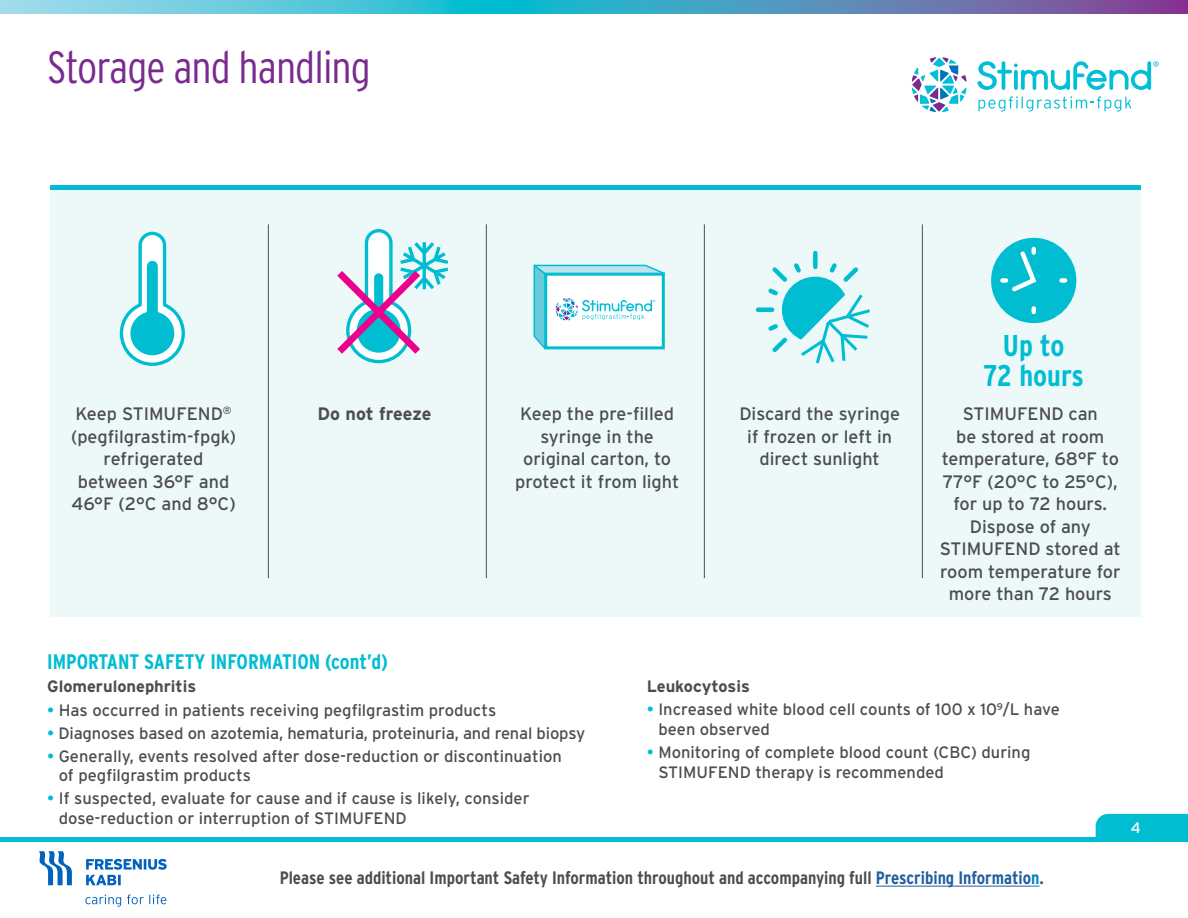
<style>
.page{position:relative;width:1188px;height:918px;background:#fff}
.page>*{position:absolute;margin:0;border:0;box-sizing:border-box;transform-origin:0 0}
.t1{font:300 45px "Interstate Condensed";letter-spacing:-.02em;color:#7a2a90}
.t2{font:700 30px/30px "Interstate Condensed";color:#00bdd2;text-align:center}
.t3{font:700 21px "Interstate Condensed";color:#00bdd2}
.t4{font:18px/22.5px "Interstate";color:#4c4d4d;text-align:center}
.t5{font:700 18px "Interstate Condensed";color:#4c4d4d}
.t6{font:700 18px "Interstate";color:#4c4d4d}
.t7{font:16.5px/19.8px "Interstate";color:#4c4d4d}
.t8{font:700 16.5px "Interstate";color:#4c4d4d}
.t9{font:15px "Interstate";color:#fff}
.s1{color:#00bdd2}
.s2{color:#215e9e}
.s3{color:#0081c9}
</style>
<div class="page">
<div style="left:0;top:837px;width:1188px;height:5px;background:#00bdd2"></div>
<div style="left:1096px;top:814px;width:92px;height:23px;background:#00bdd2"></div>
<svg style="left:39px;top:851px;width:33px;height:34px"></svg>
<svg style="left:86px;top:859px;width:81px;height:26px"></svg>
<svg style="left:85px;top:894px;width:81px;height:13px"></svg>
<svg style="left:1px;top:0;width:1187px;height:14px"></svg>
<hr style="left:876px;top:886px;width:155px;height:1px;background:#215e9e">
<div style="left:50px;top:186px;width:1090px;height:431px;background:#edf8f9"></div>
<hr style="left:268px;top:224px;width:1px;height:354px;background:#4c4d4d">
<hr style="left:486px;top:224px;width:1px;height:354px;background:#4c4d4d">
<hr style="left:704px;top:224px;width:1px;height:354px;background:#4c4d4d">
<hr style="left:922px;top:224px;width:1px;height:354px;background:#4c4d4d">
<div style="left:50px;top:185px;width:1091px;height:5px;background:#00bdd2"></div>
<svg style="left:337px;top:229px;width:112px;height:135px"></svg>
<div style="left:813px;top:253px;width:5px;height:14px;background:#00bdd2"></div>
<div style="left:758px;top:307px;width:14px;height:5px;background:#00bdd2"></div>
<svg style="left:765px;top:259px;width:105px;height:105px"></svg>
<div style="left:995px;top:242px;width:78px;height:77px;background:#00bdd2;border-radius:50%"></div>
<div style="left:991px;top:238px;width:85px;height:85px;border:8px solid #00bdd2;border-radius:50%"></div>
<svg style="left:1032px;top:308px;width:4px;height:4px"></svg>
<svg style="left:1002px;top:248px;width:35px;height:44px"></svg>
<svg style="left:1062px;top:278px;width:3px;height:5px"></svg>
<svg style="left:119px;top:231px;width:66px;height:135px"></svg>
<svg style="left:533px;top:264px;width:132px;height:86px"></svg>
<svg style="left:912px;top:57px;width:55px;height:55px"></svg>
<svg style="left:977px;top:61px;width:182px;height:29px"></svg>
<svg style="left:978px;top:96px;width:154px;height:16px"></svg>
<h1 class="t1" style="left:47px;top:42px;width:325px">Storage and handling</h1>
<h2 class="t2" style="left:983px;top:330px;width:102px">Up to<br>72 hours</h2>
<p class="t4" style="left:71px;top:403px;width:167px">Keep STIMUFEND<sup>® </sup>(pegfilgrastim-fpgk) refrigerated between 36°F and<br>46°F (2°C and 8°C)</p>
<p class="t6" style="left:318px;top:404px;width:116px">Do not freeze</p>
<p class="t4" style="left:515px;top:403px;width:166px">Keep the pre-filled syringe in the original carton, to protect it from light</p>
<p class="t4" style="left:739px;top:403px;width:162px">Discard the syringe if frozen or left in direct sunlight</p>
<p class="t4" style="left:940px;top:403px;width:183px">STIMUFEND can<br>be stored at room temperature, 68°F to<br>77°F (20°C to 25°C), for up to 72 hours.<br>Dispose of any<br>STIMUFEND stored at room temperature for more than 72 hours</p>
<p class="t3" style="left:47px;top:650px;width:342px">IMPORTANT SAFETY INFORMATION (cont’d)</p>
<p class="t8" style="left:47px;top:677px;width:151px">Glomerulonephritis</p>
<p class="t7" style="left:47px;top:700px;width:451px"><span class="s1">•</span> Has occurred in patients receiving pegfilgrastim products</p>
<p class="t7" style="left:47px;top:723px;width:540px"><span class="s1">•</span> Diagnoses based on azotemia, hematuria, proteinuria, and renal biopsy</p>
<p class="t7" style="left:59px;top:746px;width:505px;text-indent:-12px"><span class="s1">•</span> Generally, events resolved after dose-reduction or discontinuation of pegfilgrastim products</p>
<p class="t7" style="left:59px;top:789px;width:472px;text-indent:-12px"><span class="s1">•</span> If suspected, evaluate for cause and if cause is likely, consider dose-reduction or interruption of STIMUFEND</p>
<p class="t8" style="left:647px;top:677px;width:105px">Leukocytosis</p>
<p class="t7" style="left:658px;top:699px;width:403px;text-indent:-12px"><span class="s1">•</span> Increased white blood cell counts of 100 x 10<sup>9</sup>/L have been observed</p>
<p class="t7" style="left:658px;top:742px;width:374px;text-indent:-12px"><span class="s1">•</span> Monitoring of complete blood count (CBC) during<br>STIMUFEND therapy is recommended</p>
<p class="t5" style="left:280px;top:867px;width:766px">Please see additional Important Safety Information throughout and accompanying full <span class="s2">Prescribing Informatio</span><span class="s3">n</span>.</p>
<p class="t9" style="left:1131px;top:819px;width:12px">4</p>
</div>
